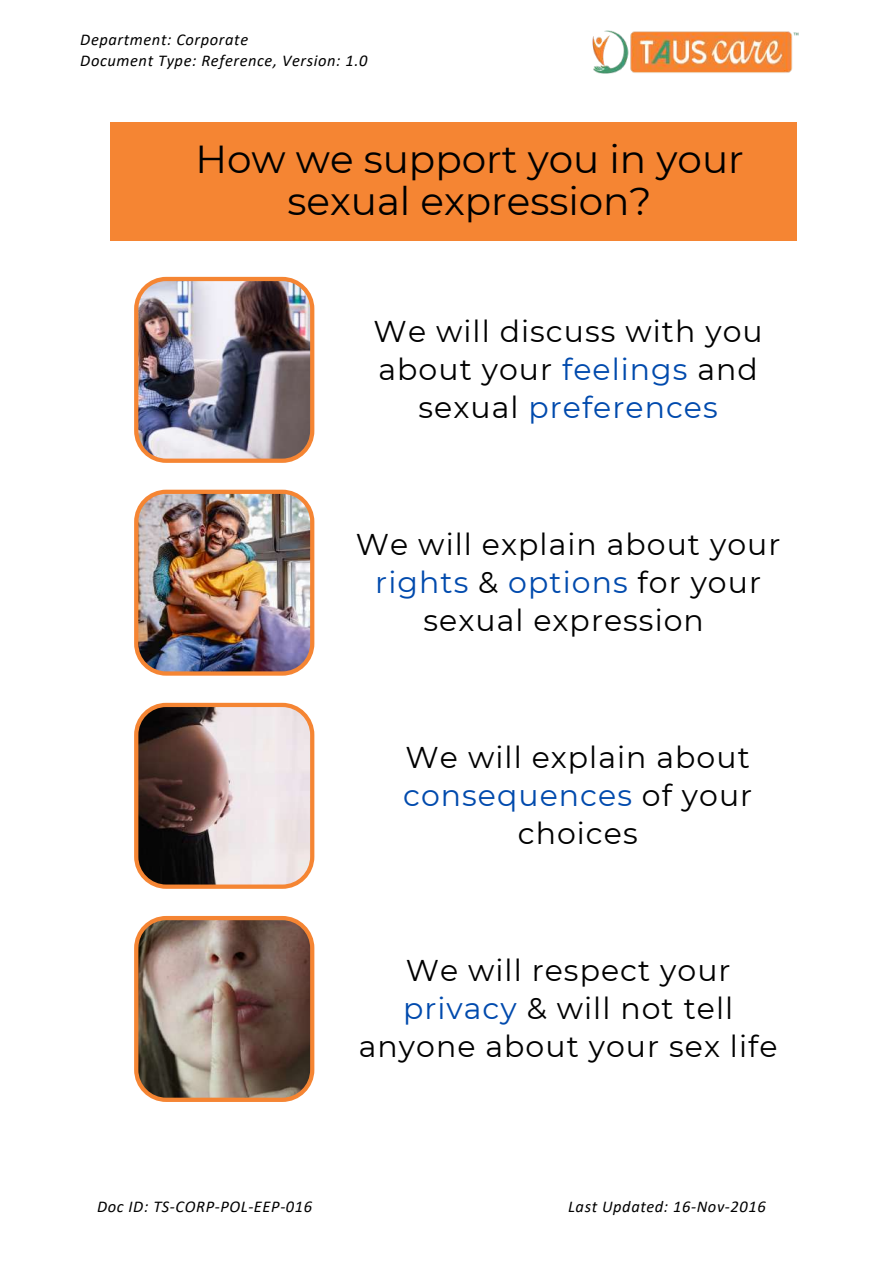
<style>
.page{position:relative;width:893px;height:1264px;background:#fff}
.page>*{position:absolute;margin:0;border:0;box-sizing:border-box;transform-origin:0 0}
.t1{font:39px/42.8px "Montserrat";color:#000;text-align:center}
.t2{font:30px/38.2px "Montserrat";letter-spacing:.035em;color:#000;text-align:center}
.t3{font:italic 16.5px/21.3px "Calibri";letter-spacing:.035em;color:#000}
.s1{color:#004aad}
</style>
<div class="page">
<div style="left:111px;top:122px;width:685px;height:118px;background:#f58533"></div>
<img style="left:592px;top:30px;width:207px;height:44px">
<img style="left:134px;top:277px;width:180px;height:186px">
<img style="left:134px;top:489px;width:180px;height:186px">
<svg style="left:134px;top:702px;width:180px;height:186px;background:#a6918a"></svg>
<svg style="left:134px;top:916px;width:180px;height:185px;background:#8d7363"></svg>
<p class="t3" style="left:80px;top:30px;width:288px">Department: Corporate<br>Document Type: Reference, Version: 1.0</p>
<h1 class="t1" style="left:195px;top:137px;width:550px">How we support you in your sexual expression?</h1>
<p class="t2" style="left:373px;top:312px;width:390px">We will discuss with you about your <span class="s1">feelings</span> and sexual <span class="s1">preferences</span></p>
<p class="t2" style="left:356px;top:524px;width:426px">We will explain about your <span class="s1">rights</span> &amp; <span class="s1">options</span> for your sexual expression</p>
<p class="t2" style="left:403px;top:737px;width:350px">We will explain about <span class="s1">consequences</span> of your choices</p>
<p class="t2" style="left:359px;top:951px;width:420px">We will respect your <span class="s1">privacy</span> &amp; will not tell anyone about your sex life</p>
<p class="t3" style="left:97px;top:1197px;width:216px">Doc ID: TS-CORP-POL-EEP-016</p>
<p class="t3" style="left:568px;top:1197px;width:199px">Last Updated: 16-Nov-2016</p>
</div>
